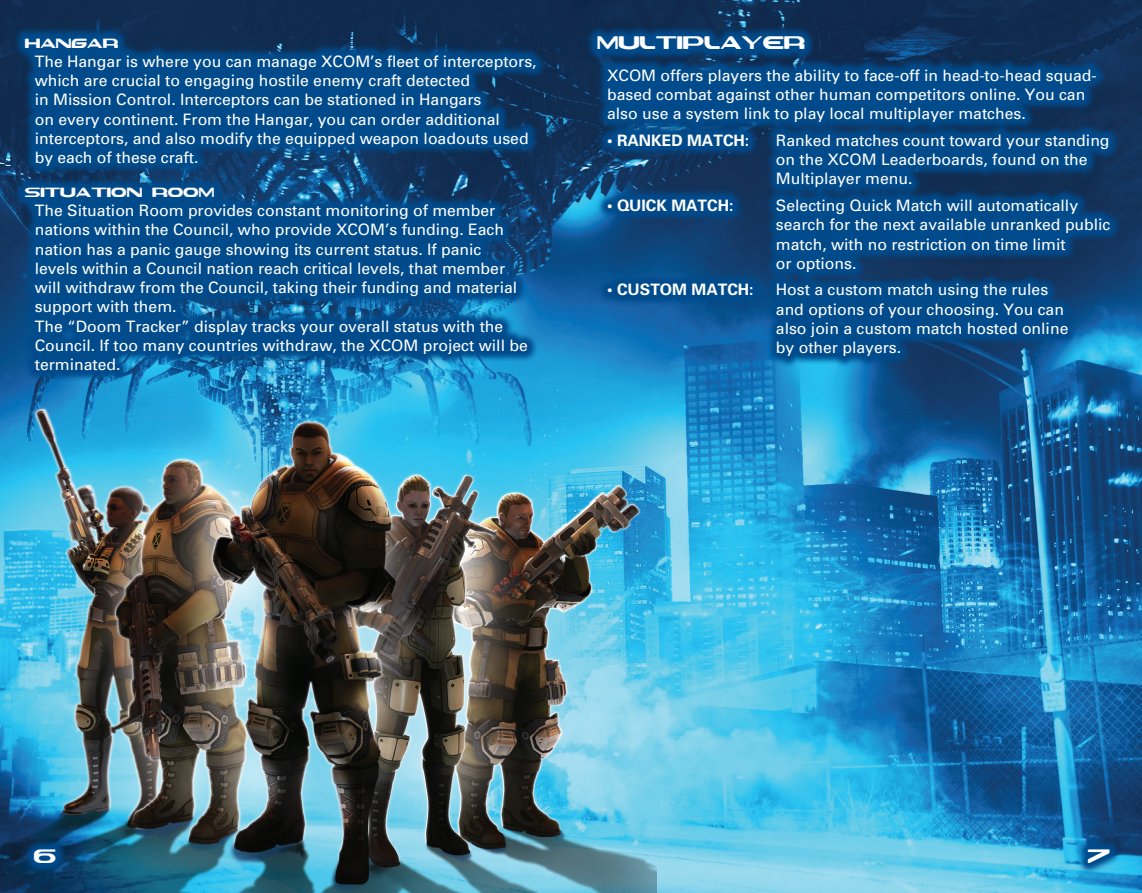
<style>
.page{position:relative;width:1142px;height:893px;background:#fff}
.page>*{position:absolute;margin:0;border:0;box-sizing:border-box;transform-origin:0 0}
.t1{font:28px "Sevilalias Esra Lite";color:#fff}
.t2{font:26.25px "Sevilalias Esra Lite";color:#fff}
.t3{font:19.25px "Sevilalias Esra Lite";color:#fff}
.t4{font:15.75px/19.2px "Univers";color:#fff}
.t5{font:700 15.75px "Univers";color:#fff}
</style>
<div class="page">
<img style="left:0;top:0;width:1141px;height:893px">
<svg style="left:585px;top:25px;width:231px;height:36px;background:#044179"></svg>
<svg style="left:596px;top:57px;width:525px;height:311px;background:#074983"></svg>
<img style="left:0;top:376px;width:656px;height:517px">
<svg style="left:14px;top:27px;width:533px;height:355px;background:#074c87"></svg>
<svg style="left:1076px;top:838px;width:45px;height:37px;background:#1674ab"></svg>
<svg style="left:22px;top:838px;width:46px;height:37px;background:#053e71"></svg>
<p class="t3" style="left:25px;top:30px;width:95px">HANGAR</p>
<p class="t4" style="left:35px;top:52px;width:503px">The Hangar is where you can manage XCOM’s fleet of interceptors, which are crucial to engaging hostile enemy craft detected<br>in Mission Control. Interceptors can be stationed in Hangars<br>on every continent. From the Hangar, you can order additional interceptors, and also modify the equipped weapon loadouts used by each of these craft.</p>
<p class="t3" style="left:25px;top:179px;width:191px">SITUATION ROOM</p>
<p class="t4" style="left:35px;top:201px;width:494px">The Situation Room provides constant monitoring of member nations within the Council, who provide XCOM’s funding. Each nation has a panic gauge showing its current status. If panic levels within a Council nation reach critical levels, that member will withdraw from the Council, taking their funding and material support with them.<br>The “Doom Tracker” display tracks your overall status with the Council. If too many countries withdraw, the XCOM project will be terminated.</p>
<h2 class="t2" style="left:597px;top:25px;width:209px">MULTIPLAYER</h2>
<p class="t4" style="left:607px;top:66px;width:491px">XCOM offers players the ability to face-off in head-to-head squad&shy;based combat against other human competitors online. You can also use a system link to play local multiplayer matches.</p>
<p class="t5" style="left:607px;top:131px;width:144px">• RANKED MATCH:</p>
<p class="t4" style="left:775px;top:131px;width:335px">Ranked matches count toward your standing on the XCOM Leaderboards, found on the<br>Multiplayer menu.</p>
<p class="t5" style="left:607px;top:196px;width:128px">• QUICK MATCH:</p>
<p class="t4" style="left:775px;top:196px;width:336px">Selecting Quick Match will automatically search for the next available unranked public match, with no restriction on time limit<br>or options.</p>
<p class="t5" style="left:607px;top:280px;width:148px">• CUSTOM MATCH:</p>
<p class="t4" style="left:775px;top:280px;width:294px">Host a custom match using the rules and options of your choosing. You can also join a custom match hosted online by other players.</p>
<h1 class="t1" style="left:33px;top:837px;width:24px">6</h1>
<h1 class="t1" style="left:1087px;top:837px;width:24px">7</h1>
</div>
